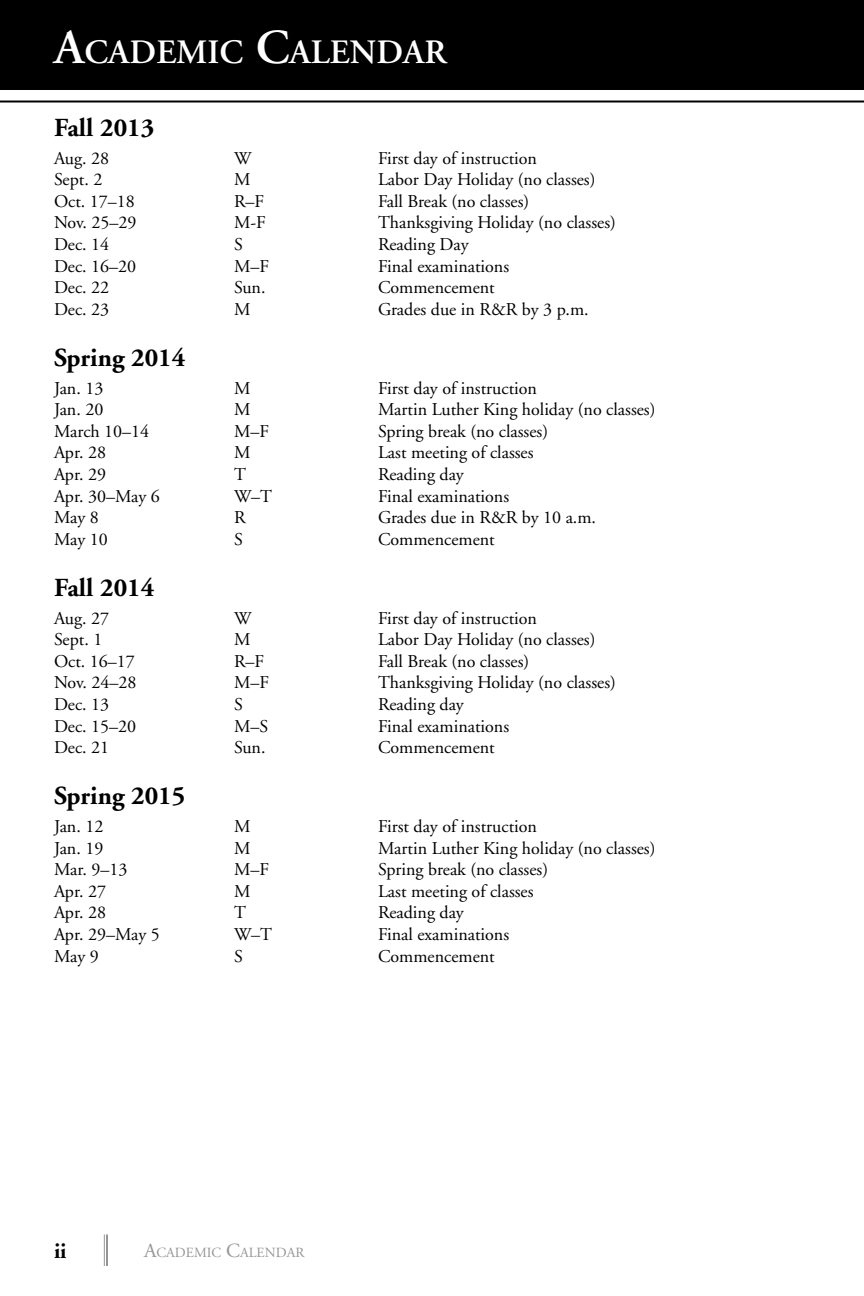
<style>
.page{position:relative;width:864px;height:1296px;background:#fff}
.page>*{position:absolute;margin:0;border:0;box-sizing:border-box;transform-origin:0 0}
.t1{font:600 34.2px "Adobe Garamond";color:#fff}
.t2{font:700 26px "Adobe Garamond";color:#000}
.t3{font:700 22px "Adobe Garamond";color:#000}
.t4{font:18px "Adobe Garamond";color:#000}
.t5{font:14px "Adobe Garamond";color:#939598}
.s1{font-size:48.8px}
.s2{font-size:20px}
</style>
<div class="page">
<div style="left:0;top:0;width:864px;height:90px;background:#000"></div>
<hr style="left:0;top:100px;width:864px;height:2px;background:#000">
<hr style="left:106px;top:1234px;width:2px;height:32px;background:#939598">
<hr style="left:104px;top:1234px;width:1px;height:32px;background:#939598">
<h1 class="t1" style="left:54px;top:33px;width:394px"><span class="s1">A</span>CADEMIC <span class="s1">C</span>ALENDAR</h1>
<h2 class="t2" style="left:54px;top:114px;width:102px">Fall 2013</h2>
<p class="t4" style="left:54px;top:148px;width:57px">Aug. 28</p>
<p class="t4" style="left:234px;top:148px;width:19px">W</p>
<p class="t4" style="left:378px;top:148px;width:161px">First day of instruction</p>
<p class="t4" style="left:54px;top:170px;width:50px">Sept. 2</p>
<p class="t4" style="left:234px;top:170px;width:18px">M</p>
<p class="t4" style="left:378px;top:170px;width:219px">Labor Day Holiday (no classes)</p>
<p class="t4" style="left:54px;top:191px;width:82px">Oct. 17–18</p>
<p class="t4" style="left:234px;top:191px;width:32px">R–F</p>
<p class="t4" style="left:378px;top:191px;width:153px">Fall Break (no classes)</p>
<p class="t4" style="left:54px;top:213px;width:84px">Nov. 25–29</p>
<p class="t4" style="left:234px;top:213px;width:33px">M-F</p>
<p class="t4" style="left:378px;top:213px;width:239px">Thanksgiving Holiday (no classes)</p>
<p class="t4" style="left:54px;top:235px;width:57px">Dec. 14</p>
<p class="t4" style="left:234px;top:235px;width:10px">S</p>
<p class="t4" style="left:378px;top:235px;width:92px">Reading Day</p>
<p class="t4" style="left:54px;top:256px;width:84px">Dec. 16–20</p>
<p class="t4" style="left:234px;top:256px;width:37px">M–F</p>
<p class="t4" style="left:378px;top:256px;width:133px">Final examinations</p>
<p class="t4" style="left:54px;top:278px;width:57px">Dec. 22</p>
<p class="t4" style="left:234px;top:278px;width:33px">Sun.</p>
<p class="t4" style="left:378px;top:278px;width:118px">Commencement</p>
<p class="t4" style="left:54px;top:299px;width:57px">Dec. 23</p>
<p class="t4" style="left:234px;top:299px;width:18px">M</p>
<p class="t4" style="left:378px;top:299px;width:212px">Grades due in R&amp;R by 3 p.m.</p>
<h2 class="t2" style="left:54px;top:344px;width:133px">Spring 2014</h2>
<p class="t4" style="left:54px;top:378px;width:51px">Jan. 13</p>
<p class="t4" style="left:234px;top:378px;width:18px">M</p>
<p class="t4" style="left:378px;top:378px;width:161px">First day of instruction</p>
<p class="t4" style="left:54px;top:400px;width:51px">Jan. 20</p>
<p class="t4" style="left:234px;top:400px;width:18px">M</p>
<p class="t4" style="left:378px;top:400px;width:279px">Martin Luther King holiday (no classes)</p>
<p class="t4" style="left:54px;top:421px;width:97px">March 10–14</p>
<p class="t4" style="left:234px;top:421px;width:37px">M–F</p>
<p class="t4" style="left:378px;top:421px;width:172px">Spring break (no classes)</p>
<p class="t4" style="left:54px;top:443px;width:54px">Apr. 28</p>
<p class="t4" style="left:234px;top:443px;width:18px">M</p>
<p class="t4" style="left:378px;top:443px;width:157px">Last meeting of classes</p>
<p class="t4" style="left:54px;top:465px;width:54px">Apr. 29</p>
<p class="t4" style="left:234px;top:465px;width:13px">T</p>
<p class="t4" style="left:378px;top:465px;width:87px">Reading day</p>
<p class="t4" style="left:54px;top:486px;width:107px">Apr. 30–May 6</p>
<p class="t4" style="left:234px;top:486px;width:40px">W–T</p>
<p class="t4" style="left:378px;top:486px;width:133px">Final examinations</p>
<p class="t4" style="left:54px;top:508px;width:46px">May 8</p>
<p class="t4" style="left:234px;top:508px;width:13px">R</p>
<p class="t4" style="left:378px;top:508px;width:220px">Grades due in R&amp;R by 10 a.m.</p>
<p class="t4" style="left:54px;top:529px;width:55px">May 10</p>
<p class="t4" style="left:234px;top:529px;width:10px">S</p>
<p class="t4" style="left:378px;top:529px;width:118px">Commencement</p>
<h2 class="t2" style="left:54px;top:574px;width:102px">Fall 2014</h2>
<p class="t4" style="left:54px;top:608px;width:57px">Aug. 27</p>
<p class="t4" style="left:234px;top:608px;width:19px">W</p>
<p class="t4" style="left:378px;top:608px;width:161px">First day of instruction</p>
<p class="t4" style="left:54px;top:630px;width:50px">Sept. 1</p>
<p class="t4" style="left:234px;top:630px;width:18px">M</p>
<p class="t4" style="left:378px;top:630px;width:219px">Labor Day Holiday (no classes)</p>
<p class="t4" style="left:54px;top:651px;width:82px">Oct. 16–17</p>
<p class="t4" style="left:234px;top:651px;width:32px">R–F</p>
<p class="t4" style="left:378px;top:651px;width:153px">Fall Break (no classes)</p>
<p class="t4" style="left:54px;top:673px;width:84px">Nov. 24–28</p>
<p class="t4" style="left:234px;top:673px;width:37px">M–F</p>
<p class="t4" style="left:378px;top:673px;width:239px">Thanksgiving Holiday (no classes)</p>
<p class="t4" style="left:54px;top:695px;width:57px">Dec. 13</p>
<p class="t4" style="left:234px;top:695px;width:10px">S</p>
<p class="t4" style="left:378px;top:695px;width:87px">Reading day</p>
<p class="t4" style="left:54px;top:716px;width:84px">Dec. 15–20</p>
<p class="t4" style="left:234px;top:716px;width:36px">M–S</p>
<p class="t4" style="left:378px;top:716px;width:133px">Final examinations</p>
<p class="t4" style="left:54px;top:738px;width:57px">Dec. 21</p>
<p class="t4" style="left:234px;top:738px;width:33px">Sun.</p>
<p class="t4" style="left:378px;top:738px;width:118px">Commencement</p>
<h2 class="t2" style="left:54px;top:782px;width:133px">Spring 2015</h2>
<p class="t4" style="left:54px;top:817px;width:51px">Jan. 12</p>
<p class="t4" style="left:234px;top:817px;width:18px">M</p>
<p class="t4" style="left:378px;top:817px;width:161px">First day of instruction</p>
<p class="t4" style="left:54px;top:838px;width:51px">Jan. 19</p>
<p class="t4" style="left:234px;top:838px;width:18px">M</p>
<p class="t4" style="left:378px;top:838px;width:279px">Martin Luther King holiday (no classes)</p>
<p class="t4" style="left:54px;top:860px;width:75px">Mar. 9–13</p>
<p class="t4" style="left:234px;top:860px;width:37px">M–F</p>
<p class="t4" style="left:378px;top:860px;width:172px">Spring break (no classes)</p>
<p class="t4" style="left:54px;top:881px;width:54px">Apr. 27</p>
<p class="t4" style="left:234px;top:881px;width:18px">M</p>
<p class="t4" style="left:378px;top:881px;width:157px">Last meeting of classes</p>
<p class="t4" style="left:54px;top:903px;width:54px">Apr. 28</p>
<p class="t4" style="left:234px;top:903px;width:13px">T</p>
<p class="t4" style="left:378px;top:903px;width:87px">Reading day</p>
<p class="t4" style="left:54px;top:925px;width:107px">Apr. 29–May 5</p>
<p class="t4" style="left:234px;top:925px;width:40px">W–T</p>
<p class="t4" style="left:378px;top:925px;width:133px">Final examinations</p>
<p class="t4" style="left:54px;top:946px;width:46px">May 9</p>
<p class="t4" style="left:234px;top:946px;width:10px">S</p>
<p class="t4" style="left:378px;top:946px;width:118px">Commencement</p>
<p class="t3" style="left:54px;top:1239px;width:14px">ii</p>
<p class="t5" style="left:144px;top:1245px;width:162px"><span class="s2">A</span>CADEMIC <span class="s2">C</span>ALENDAR</p>
</div>
